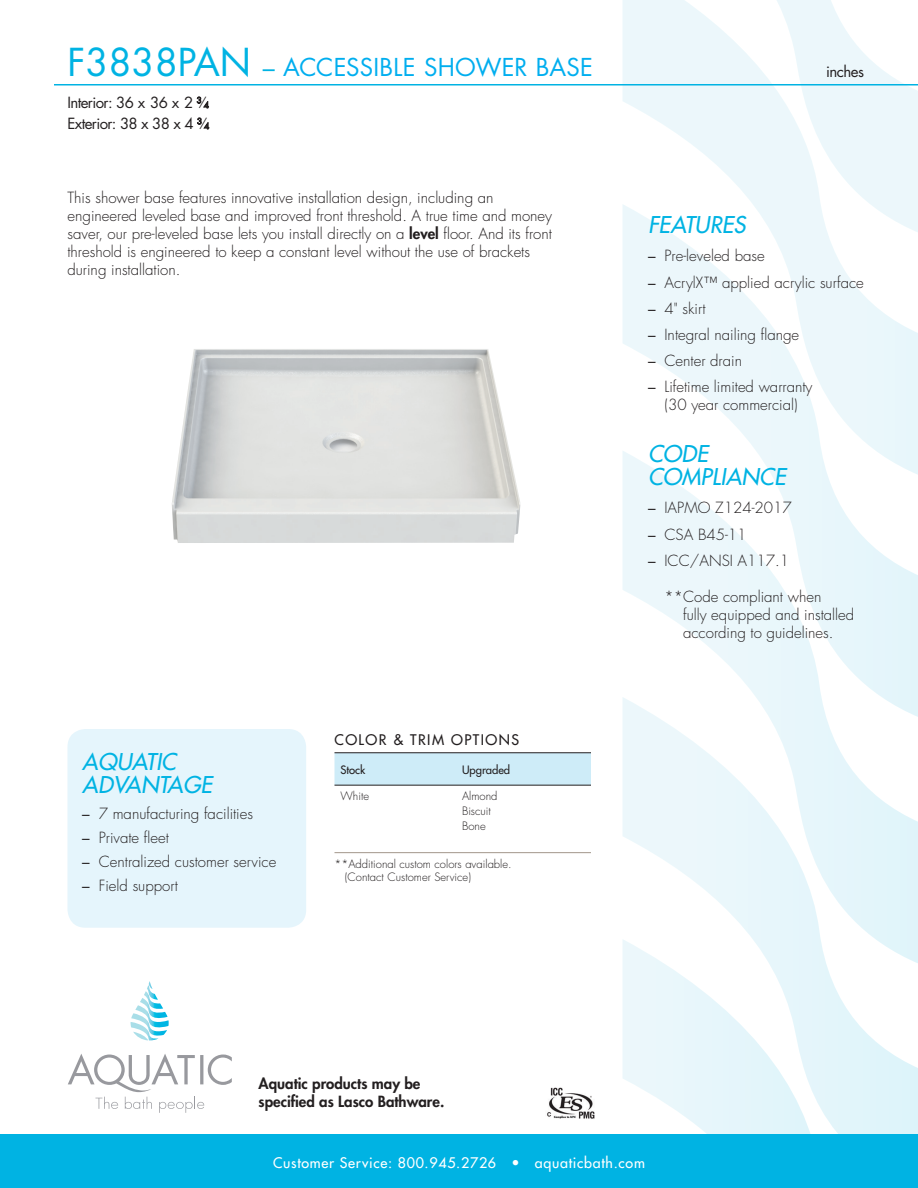
<style>
.page{position:relative;width:918px;height:1188px;background:#fff}
.page>*{position:absolute;margin:0;border:0;box-sizing:border-box;transform-origin:0 0}
.Tub_Name{font:24px "Futura Std";letter-spacing:.01em;color:#00aeef}
.FEATURES{font:italic 500 22.5px/22.5px "Futura Std";color:#00b3e3}
.t1{font:300 15px/18px "Futura Std";color:#231f20;text-align:center}
.Default{font:300 15px/18px "Futura Std";color:#211d1e}
.t2{font:800 15px/18px "Futura Std";color:#231f20}
.Black_Model_Specs{font:15px "Futura Std";letter-spacing:-.04em;color:#231f20}
.t3{font:500 14.25px "Futura Std";letter-spacing:.05em;color:#fff}
.t4{font:500 14.25px "Futura Std";letter-spacing:.1em;color:#231f20}
.t5{font:300 11.25px/15px "Futura Std";color:#231f20}
.t6{font:500 11.25px "Futura Std";color:#231f20}
.s1{font-size:37.5px;color:#00b3e3}
.s2{color:#00b3e3}
.s3{font-size:8.25px}
.s4{font-weight:800}
.s5{font-weight:400}
</style>
<div class="page">
<svg style="left:623px;top:0;width:146px;height:204px"></svg>
<svg style="left:623px;top:204px;width:295px;height:246px"></svg>
<svg style="left:623px;top:450px;width:295px;height:247px"></svg>
<svg style="left:623px;top:697px;width:295px;height:437px"></svg>
<svg style="left:623px;top:939px;width:203px;height:195px"></svg>
<svg style="left:769px;top:0;width:149px;height:238px"></svg>
<div style="left:0;top:1134px;width:918px;height:54px;background:#00b3e3"></div>
<svg style="left:130px;top:981px;width:39px;height:59px"></svg>
<svg style="left:68px;top:1054px;width:164px;height:59px"></svg>
<hr style="left:54px;top:84px;width:864px;height:2px;background:#00b3e3">
<img style="left:547px;top:1087px;width:48px;height:32px">
<div style="left:334px;top:753px;width:257px;height:32px;background:#ceecf8"></div>
<hr style="left:334px;top:752px;width:122px;height:1px;background:#231f20">
<hr style="left:456px;top:752px;width:135px;height:1px;background:#231f20">
<hr style="left:334px;top:785px;width:122px;height:1px;background:#231f20">
<hr style="left:456px;top:785px;width:135px;height:1px;background:#231f20">
<hr style="left:334px;top:852px;width:122px;height:1px;background:#a2968b">
<hr style="left:456px;top:852px;width:135px;height:1px;background:#a2968b">
<svg style="left:197px;top:97px;width:12px;height:11px"></svg>
<svg style="left:197px;top:118px;width:12px;height:11px"></svg>
<div style="left:68px;top:729px;width:238px;height:199px;background:#e5f5fc;border-radius:18px"></div>
<img style="left:172px;top:349px;width:349px;height:194px">
<p class="Tub_Name" style="left:68px;top:52px;width:527px"><span class="s1">F3838PAN</span> <span class="s2">–</span> ACCESSIBLE SHOWER BASE</p>
<p class="Black_Model_Specs" style="left:68px;top:93px;width:143px">Interior: 36 x 36 x 2 <sup>3</sup>⁄<span class="s3">4</span></p>
<p class="Black_Model_Specs" style="left:68px;top:114px;width:143px">Exterior: 38 x 38 x 4 <sup>3</sup>⁄<span class="s3">4</span></p>
<p class="Default" style="left:68px;top:189px;width:486px">This shower base features innovative installation design, including an engineered leveled base and improved front threshold. A true time and money saver, our pre-leveled base lets you install directly on a <span class="s4">level</span> floor. And its front threshold is engineered to keep a constant level without the use of brackets during installation.</p>
<p class="FEATURES" style="left:82px;top:751px;width:131px">AQUATIC<br>ADVANTAGE</p>
<p class="t1" style="left:82px;top:805px;width:172px"><span class="s5">–</span> 7 manufacturing facilities</p>
<p class="t1" style="left:82px;top:829px;width:88px"><span class="s5">–</span> Private fleet</p>
<p class="t1" style="left:82px;top:853px;width:196px"><span class="s5">–</span> Centralized customer service</p>
<p class="t1" style="left:82px;top:877px;width:97px"><span class="s5">–</span> Field support</p>
<p class="t4" style="left:334px;top:731px;width:186px">COLOR &amp; TRIM OPTIONS</p>
<p class="t6" style="left:341px;top:762px;width:26px">Stock</p>
<p class="t6" style="left:462px;top:762px;width:50px">Upgraded</p>
<p class="t5" style="left:341px;top:789px;width:30px">White</p>
<p class="t5" style="left:462px;top:789px;width:37px">Almond<br>Biscuit<br>Bone</p>
<p class="t5" style="left:345px;top:858px;width:168px;line-height:12.8px;text-indent:-10px">**Additional custom colors available. (Contact Customer Service)</p>
<p class="Black_Model_Specs" style="left:826px;top:62px;width:39px">inches</p>
<p class="FEATURES" style="left:648px;top:214px;width:99px">FEATURES</p>
<p class="t1" style="left:648px;top:247px;width:118px"><span class="s5">–</span> Pre-leveled base</p>
<p class="t1" style="left:648px;top:274px;width:217px"><span class="s5">–</span> AcrylX™ applied acrylic surface</p>
<p class="t1" style="left:648px;top:300px;width:59px"><span class="s5">–</span> 4" skirt</p>
<p class="t1" style="left:648px;top:326px;width:153px"><span class="s5">–</span> Integral nailing flange</p>
<p class="t1" style="left:648px;top:352px;width:96px"><span class="s5">–</span> Center drain</p>
<p class="t1" style="left:648px;top:378px;width:166px"><span class="s5">–</span> Lifetime limited warranty (30 year commercial)</p>
<p class="FEATURES" style="left:648px;top:443px;width:139px">CODE<br>COMPLIANCE</p>
<p class="t1" style="left:648px;top:499px;width:145px"><span class="s5">–</span> IAPMO Z124-2017</p>
<p class="t1" style="left:648px;top:526px;width:100px"><span class="s5">–</span> CSA B45-11</p>
<p class="t1" style="left:648px;top:552px;width:143px"><span class="s5">–</span> ICC/ANSI A117.1</p>
<p class="t1" style="left:683px;top:588px;width:173px;text-align:left;text-indent:-19px">**Code compliant when<br>fully equipped and installed according to guidelines.</p>
<p class="t2" style="left:259px;top:1074px;width:187px">Aquatic products may be specified as Lasco Bathware.</p>
<p class="t3" style="left:273px;top:1153px;width:373px">Customer Service: 800.945.2726 • aquaticbath.com</p>
</div>
